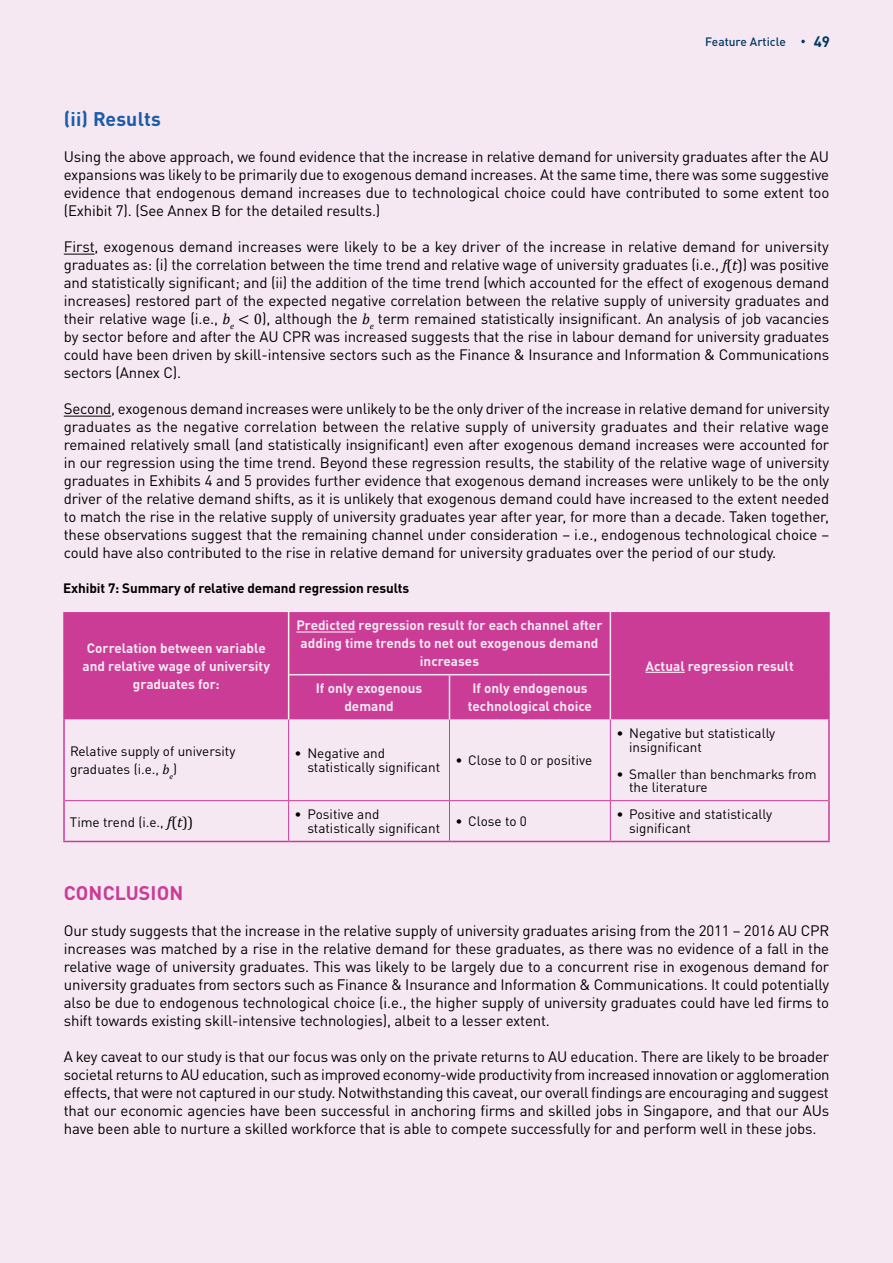
<style>
.page{position:relative;width:893px;height:1263px;background:#f6e8f2}
.page>*{position:absolute;margin:0;border:0;box-sizing:border-box;transform-origin:0 0}
.t1{font:700 19.5px "DIN Pro";letter-spacing:.01em;color:#1a5ca9}
.t2{font:700 19.5px "DIN Pro";letter-spacing:.01em;color:#cb3c96}
.t3{font:15px/18px "DIN Pro";letter-spacing:-.01em;color:#000;text-align:justify}
.t4{font:700 15px "DIN Pro";color:#003965}
.t5{font:13.5px/13.5px "DIN Pro";color:#000}
.t6{font:700 13.5px/18px "DIN Pro";color:#f6e8f2;text-align:center}
.t7{font:700 13.5px "DIN Pro";letter-spacing:-.01em;color:#000}
.t8{font:500 12px "DIN Pro";color:#003965}
.s1{font-family:"Cambria";font-style:italic}
.s2{font-family:"Cambria"}
.s3{font-family:"Cambria Math"}
.s4{font-family:"Cambria";font-style:italic;font-size:15px}
.s5{font-family:"Cambria";font-size:15px}
</style>
<div class="page">
<hr style="left:64px;top:254px;width:31px;height:1px;background:#000">
<hr style="left:64px;top:416px;width:47px;height:1px;background:#000">
<div style="left:65px;top:612px;width:763px;height:107px;background:#cb3c96"></div>
<div style="left:289px;top:675px;width:321px;height:44px;background:#cb3c96"></div>
<hr style="left:828px;top:612px;width:2px;height:63px;background:#cb3c96">
<hr style="left:828px;top:675px;width:2px;height:44px;background:#cb3c96">
<hr style="left:63px;top:719px;width:2px;height:82px;background:#cb3c96">
<hr style="left:63px;top:801px;width:2px;height:40px;background:#cb3c96">
<hr style="left:828px;top:719px;width:2px;height:82px;background:#cb3c96">
<hr style="left:828px;top:801px;width:2px;height:40px;background:#cb3c96">
<hr style="left:63px;top:841px;width:226px;height:1px;background:#cb3c96">
<hr style="left:289px;top:841px;width:160px;height:1px;background:#cb3c96">
<hr style="left:449px;top:841px;width:161px;height:1px;background:#cb3c96">
<hr style="left:610px;top:841px;width:220px;height:1px;background:#cb3c96">
<hr style="left:610px;top:612px;width:1px;height:62px;background:#f6e8f2">
<hr style="left:288px;top:719px;width:1px;height:81px;background:#cb3c96">
<hr style="left:449px;top:719px;width:1px;height:81px;background:#cb3c96">
<hr style="left:610px;top:719px;width:1px;height:81px;background:#cb3c96">
<hr style="left:65px;top:800px;width:224px;height:1px;background:#cb3c96">
<hr style="left:289px;top:800px;width:160px;height:1px;background:#cb3c96">
<hr style="left:288px;top:801px;width:1px;height:40px;background:#cb3c96">
<hr style="left:449px;top:800px;width:161px;height:1px;background:#cb3c96">
<hr style="left:449px;top:801px;width:1px;height:40px;background:#cb3c96">
<hr style="left:610px;top:800px;width:218px;height:1px;background:#cb3c96">
<hr style="left:610px;top:801px;width:1px;height:40px;background:#cb3c96">
<hr style="left:63px;top:612px;width:2px;height:63px;background:#cb3c96">
<hr style="left:63px;top:675px;width:2px;height:44px;background:#cb3c96">
<hr style="left:289px;top:674px;width:160px;height:1px;background:#f6e8f2">
<hr style="left:449px;top:674px;width:162px;height:1px;background:#f6e8f2">
<hr style="left:449px;top:675px;width:1px;height:44px;background:#f6e8f2">
<hr style="left:610px;top:675px;width:1px;height:44px;background:#f6e8f2">
<hr style="left:288px;top:612px;width:1px;height:63px;background:#fff9e9">
<hr style="left:288px;top:675px;width:1px;height:44px;background:#fff9e9">
<hr style="left:296px;top:631px;width:59px;height:2px;background:#f6e8f2">
<hr style="left:646px;top:672px;width:39px;height:1px;background:#f6e8f2">
<svg style="left:801px;top:40px;width:4px;height:3px"></svg>
<p class="t8" style="left:705px;top:32px;width:82px">Feature Article</p>
<p class="t4" style="left:814px;top:29px;width:18px">49</p>
<h1 class="t1" style="left:64px;top:103px;width:99px">(ii) Results</h1>
<p class="t3" style="left:64px;top:146px;width:767px">Using the above approach, we found evidence that the increase in relative demand for university graduates after the AU expansions was likely to be primarily due to exogenous demand increases. At the same time, there was some suggestive evidence that endogenous demand increases due to technological choice could have contributed to some extent too (Exhibit 7). (See Annex B for the detailed results.)</p>
<p class="t3" style="left:64px;top:236px;width:767px">First, exogenous demand increases were likely to be a key driver of the increase in relative demand for university graduates as: (i) the correlation between the time trend and relative wage of university graduates (i.e., <span class="s1">f</span><span class="s2">(</span><span class="s1">t</span><span class="s2">)</span>) was positive and statistically significant; and (ii) the addition of the time trend (which accounted for the effect of exogenous demand increases) restored part of the expected negative correlation between the relative supply of university graduates and their relative wage (i.e., <span class="s1">b</span><sub>e</sub> <span class="s3">&lt;</span> <span class="s2">0</span>), although the <span class="s1">b</span><sub>e</sub> term remained statistically insignificant. An analysis of job vacancies by sector before and after the AU CPR was increased suggests that the rise in labour demand for university graduates could have been driven by skill-intensive sectors such as the Finance &amp; Insurance and Information &amp; Communications sectors (Annex C).</p>
<p class="t3" style="left:64px;top:398px;width:767px">Second, exogenous demand increases were unlikely to be the only driver of the increase in relative demand for university graduates as the negative correlation between the relative supply of university graduates and their relative wage remained relatively small (and statistically insignificant) even after exogenous demand increases were accounted for in our regression using the time trend. Beyond these regression results, the stability of the relative wage of university graduates in Exhibits 4 and 5 provides further evidence that exogenous demand increases were unlikely to be the only driver of the relative demand shifts, as it is unlikely that exogenous demand could have increased to the extent needed to match the rise in the relative supply of university graduates year after year, for more than a decade. Taken together, these observations suggest that the remaining channel under consideration – i.e., endogenous technological choice – could have also contributed to the rise in relative demand for university graduates over the period of our study.</p>
<p class="t7" style="left:63px;top:577px;width:347px">Exhibit 7: Summary of relative demand regression results</p>
<p class="t6" style="left:83px;top:637px;width:189px">Correlation between variable and relative wage of university graduates for:</p>
<p class="t6" style="left:296px;top:615px;width:308px">Predicted regression result for each channel after adding time trends to net out exogenous demand increases</p>
<p class="t6" style="left:316px;top:677px;width:108px">If only exogenous demand</p>
<p class="t6" style="left:468px;top:677px;width:126px">If only endogenous technological choice</p>
<p class="t5" style="left:70px;top:741px;width:167px;line-height:18px">Relative supply of university graduates (i.e., <span class="s1">b</span><sub>e</sub>)</p>
<p class="t5" style="left:307px;top:745px;width:134px;text-indent:-13px">• Negative and statistically significant</p>
<p class="t5" style="left:455px;top:752px;width:138px">• Close to 0 or positive</p>
<p class="t6" style="left:646px;top:655px;width:150px">Actual regression result</p>
<p class="t5" style="left:629px;top:725px;width:148px;text-indent:-13px">• Negative but statistically insignificant</p>
<p class="t5" style="left:629px;top:766px;width:189px;text-indent:-13px">• Smaller than benchmarks from the literature</p>
<p class="t5" style="left:70px;top:814px;width:125px">Time trend (i.e., <span class="s4">f</span><span class="s5">(</span><span class="s4">t</span><span class="s5">))</span></p>
<p class="t5" style="left:307px;top:806px;width:134px;text-indent:-13px">• Positive and statistically significant</p>
<p class="t5" style="left:455px;top:813px;width:73px">• Close to 0</p>
<p class="t5" style="left:629px;top:806px;width:144px;text-indent:-13px">• Positive and statistically significant</p>
<h1 class="t2" style="left:64px;top:877px;width:121px">CONCLUSION</h1>
<p class="t3" style="left:64px;top:920px;width:767px">Our study suggests that the increase in the relative supply of university graduates arising from the 2011 – 2016 AU CPR increases was matched by a rise in the relative demand for these graduates, as there was no evidence of a fall in the relative wage of university graduates. This was likely to be largely due to a concurrent rise in exogenous demand for university graduates from sectors such as Finance &amp; Insurance and Information &amp; Communications. It could potentially also be due to endogenous technological choice (i.e., the higher supply of university graduates could have led firms to shift towards existing skill-intensive technologies), albeit to a lesser extent.</p>
<p class="t3" style="left:64px;top:1046px;width:767px">A key caveat to our study is that our focus was only on the private returns to AU education. There are likely to be broader societal returns to AU education, such as improved economy-wide productivity from increased innovation or agglomeration effects, that were not captured in our study. Notwithstanding this caveat, our overall findings are encouraging and suggest that our economic agencies have been successful in anchoring firms and skilled jobs in Singapore, and that our AUs have been able to nurture a skilled workforce that is able to compete successfully for and perform well in these jobs.</p>
</div>
